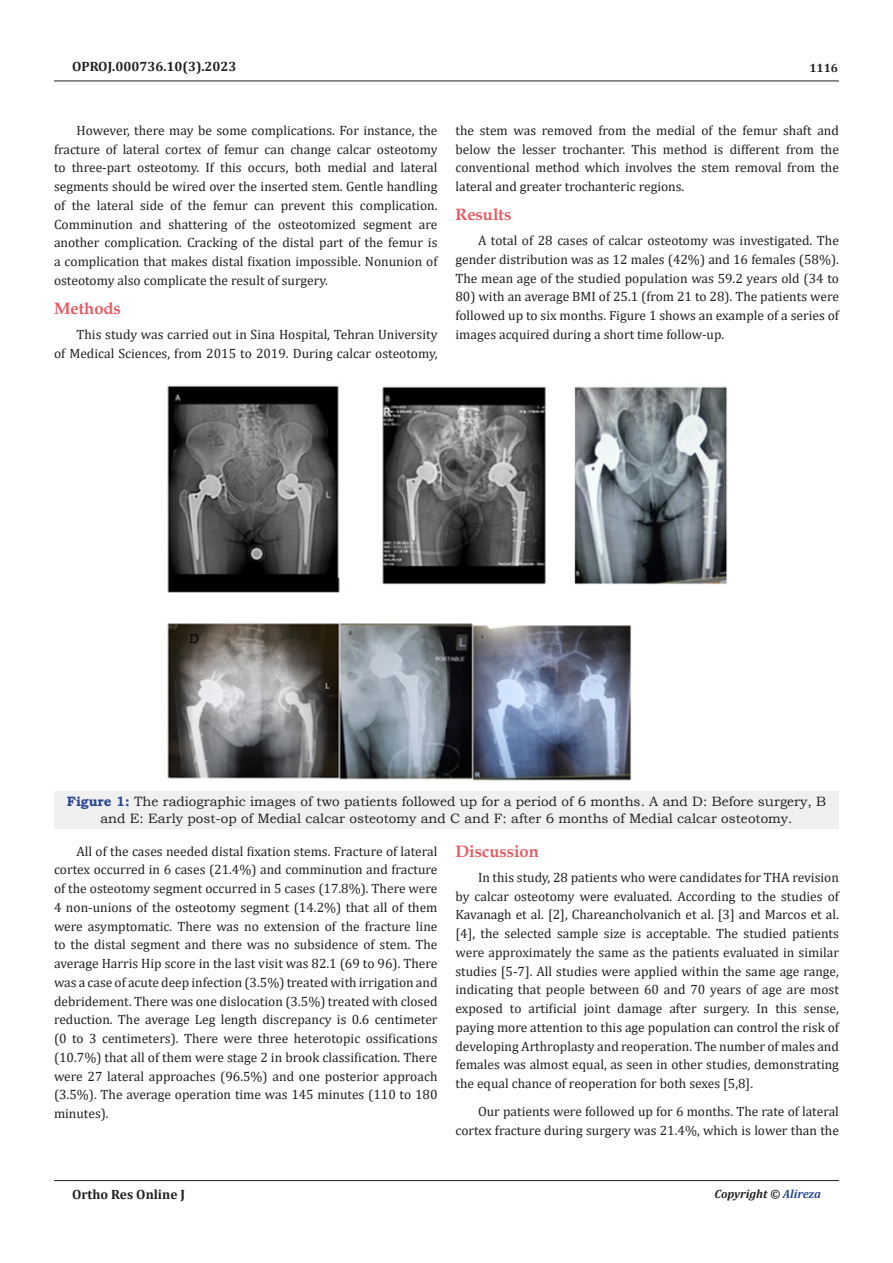
<style>
.page{position:relative;width:893px;height:1263px;background:#fff}
.page>*{position:absolute;margin:0;border:0;box-sizing:border-box;transform-origin:0 0}
.List_Paragraph{font:700 16.5px "Book Antiqua";color:#e65960}
.t1{font:13.5px/18.8px "Cambria";color:#231f20;text-align:justify}
.t2{font:13.5px/16.2px "Bookman Old Style";color:#231f20;text-align:center}
.t3{font:700 13.5px "Cambria";color:#231f20}
.t4{font:italic 700 12px "Cambria";color:#231f20}
.t5{font:700 12px "Cambria";color:#231f20}
.s1{font-weight:700;color:#2a4791}
.s2{color:#2a4791}
</style>
<div class="page">
<hr style="left:54px;top:81px;width:785px;height:1px;background:#231f20">
<hr style="left:54px;top:1180px;width:785px;height:1px;background:#231f20">
<div style="left:54px;top:791px;width:785px;height:38px;background:#f0f0f0"></div>
<img style="left:167px;top:385px;width:561px;height:396px">
<p class="t3" style="left:72px;top:56px;width:166px">OPROJ.000736.10(3).2023</p>
<p class="t5" style="left:809px;top:59px;width:30px">1116</p>
<p class="t1" style="left:54px;top:121px;width:385px;text-indent:22px">However, there may be some complications. For instance, the fracture of lateral cortex of femur can change calcar osteotomy to three-part osteotomy. If this occurs, both medial and lateral segments should be wired over the inserted stem. Gentle handling of the lateral side of the femur can prevent this complication.<br>Comminution and shattering of the osteotomized segment are another complication. Cracking of the distal part of the femur is a complication that makes distal fixation impossible. Nonunion of osteotomy also complicate the result of surgery.</p>
<p class="List_Paragraph" style="left:54px;top:297px;width:68px">Methods</p>
<p class="t1" style="left:54px;top:325px;width:385px;text-align:right">This study was carried out in Sina Hospital, Tehran University<br>of Medical Sciences, from 2015 to 2019. During calcar osteotomy,</p>
<p class="t1" style="left:455px;top:121px;width:385px">the stem was removed from the medial of the femur shaft and below the lesser trochanter. This method is different from the conventional method which involves the stem removal from the lateral and greater trochanteric regions.</p>
<p class="List_Paragraph" style="left:455px;top:204px;width:57px">Results</p>
<p class="t1" style="left:455px;top:231px;width:385px;text-indent:22px">A total of 28 cases of calcar osteotomy was investigated. The gender distribution was as 12 males (42%) and 16 females (58%).<br>The mean age of the studied population was 59.2 years old (34 to</p>
<p class="t1" style="left:455px;top:287px;width:385px">80) with an average BMI of 25.1 (from 21 to 28). The patients were followed up to six months. Figure 1 shows an example of a series of images acquired during a short time follow-up.</p>
<p class="t2" style="left:67px;top:794px;width:761px"><span class="s1">Figure 1:</span> The radiographic images of two patients followed up for a period of 6 months. A and D: Before surgery, B and E: Early post-op of Medial calcar osteotomy and C and F: after 6 months of Medial calcar osteotomy.</p>
<p class="t1" style="left:54px;top:842px;width:385px;text-indent:22px">All of the cases needed distal fixation stems. Fracture of lateral cortex occurred in 6 cases (21.4%) and comminution and fracture of the osteotomy segment occurred in 5 cases (17.8%). There were 4 non-unions of the osteotomy segment (14.2%) that all of them were asymptomatic. There was no extension of the fracture line to the distal segment and there was no subsidence of stem. The average Harris Hip score in the last visit was 82.1 (69 to 96). There was a case of acute deep infection (3.5%) treated with irrigation and debridement. There was one dislocation (3.5%) treated with closed reduction. The average Leg length discrepancy is 0.6 centimeter (0 to 3 centimeters). There were three heterotopic ossifications (10.7%) that all of them were stage 2 in brook classification. There were 27 lateral approaches (96.5%) and one posterior approach (3.5%). The average operation time was 145 minutes (110 to 180 minutes).</p>
<p class="List_Paragraph" style="left:455px;top:840px;width:85px">Discussion</p>
<p class="t1" style="left:455px;top:868px;width:385px;text-indent:22px">In this study, 28 patients who were candidates for THA revision by calcar osteotomy were evaluated. According to the studies of Kavanagh et al. [2], Chareancholvanich et al. [3] and Marcos et al. [4], the selected sample size is acceptable. The studied patients were approximately the same as the patients evaluated in similar studies [5-7]. All studies were applied within the same age range, indicating that people between 60 and 70 years of age are most exposed to artificial joint damage after surgery. In this sense, paying more attention to this age population can control the risk of developing Arthroplasty and reoperation. The number of males and females was almost equal, as seen in other studies, demonstrating the equal chance of reoperation for both sexes [5,8].</p>
<p class="t1" style="left:455px;top:1102px;width:385px;text-align:right">Our patients were followed up for 6 months. The rate of lateral cortex fracture during surgery was 21.4%, which is lower than the</p>
<p class="t3" style="left:72px;top:1185px;width:115px">Ortho Res Online J</p>
<p class="t4" style="left:715px;top:1185px;width:108px">Copyright © <span class="s2">Alireza</span></p>
</div>
